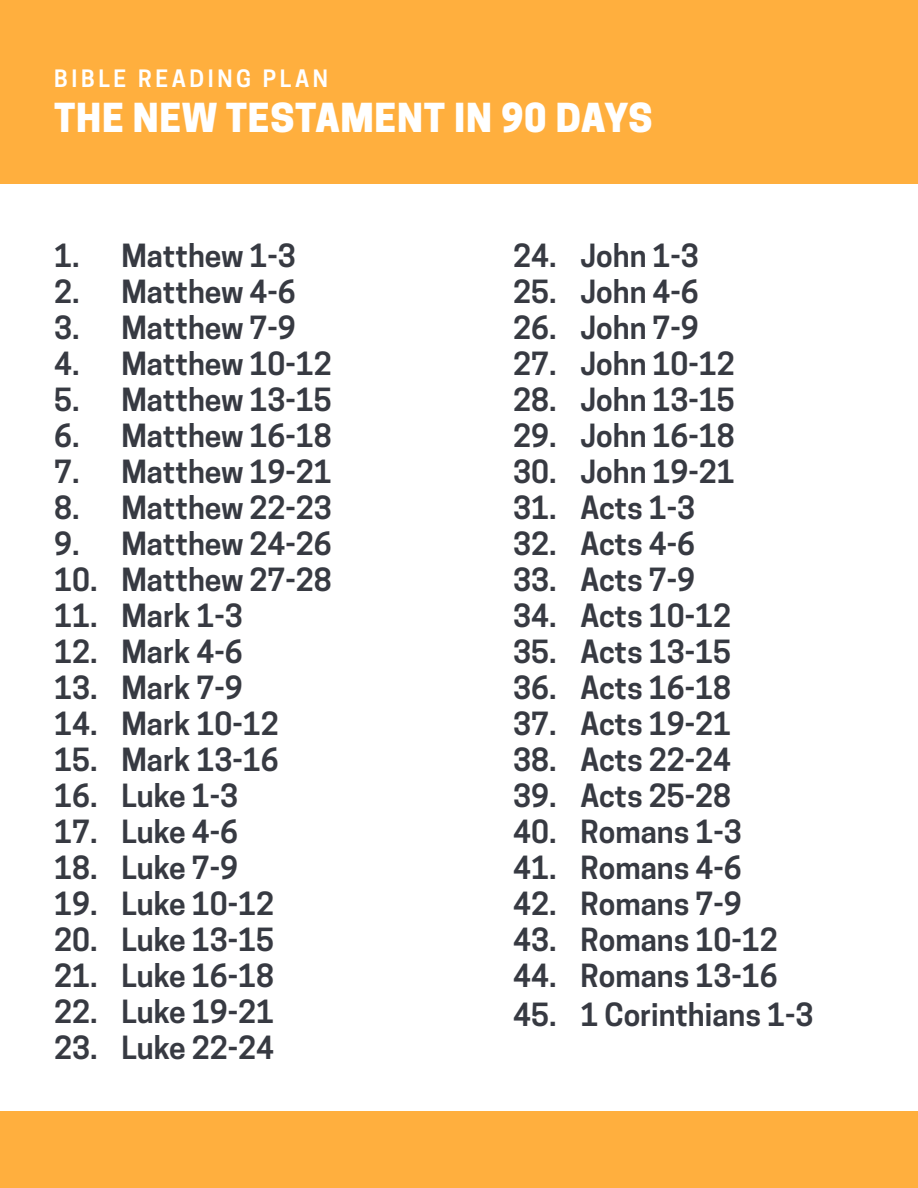
<style>
.page{position:relative;width:918px;height:1188px;background:#fff}
.page>*{position:absolute;margin:0;border:0;box-sizing:border-box;transform-origin:0 0}
.t1{font:800 37.5px "Cooper Hewitt";letter-spacing:.02em;color:#fff}
.t2{font:600 30px "Cooper Hewitt";color:#373a42}
.t3{font:600 22.5px "Cooper Hewitt";letter-spacing:.16em;color:#fff}
</style>
<div class="page">
<div style="left:0;top:0;width:918px;height:184px;background:#ffaf3e"></div>
<div style="left:0;top:1111px;width:918px;height:77px;background:#ffaf3e"></div>
<p class="t3" style="left:54px;top:65px;width:276px">BIBLE READING PLAN</p>
<p class="t1" style="left:54px;top:95px;width:600px">THE NEW TESTAMENT IN 90 DAYS</p>
<p class="t2" style="left:54px;top:238px;width:243px">1. Matthew 1-3</p>
<p class="t2" style="left:54px;top:274px;width:243px">2. Matthew 4-6</p>
<p class="t2" style="left:54px;top:310px;width:243px">3. Matthew 7-9</p>
<p class="t2" style="left:54px;top:346px;width:279px">4. Matthew 10-12</p>
<p class="t2" style="left:54px;top:382px;width:279px">5. Matthew 13-15</p>
<p class="t2" style="left:54px;top:418px;width:279px">6. Matthew 16-18</p>
<p class="t2" style="left:54px;top:454px;width:279px">7. Matthew 19-21</p>
<p class="t2" style="left:54px;top:490px;width:279px">8. Matthew 22-23</p>
<p class="t2" style="left:54px;top:526px;width:279px">9. Matthew 24-26</p>
<p class="t2" style="left:54px;top:562px;width:279px">10. Matthew 27-28</p>
<p class="t2" style="left:54px;top:598px;width:190px">11. Mark 1-3</p>
<p class="t2" style="left:54px;top:634px;width:190px">12. Mark 4-6</p>
<p class="t2" style="left:54px;top:670px;width:190px">13. Mark 7-9</p>
<p class="t2" style="left:54px;top:706px;width:226px">14. Mark 10-12</p>
<p class="t2" style="left:54px;top:742px;width:226px">15. Mark 13-16</p>
<p class="t2" style="left:54px;top:778px;width:186px">16. Luke 1-3</p>
<p class="t2" style="left:54px;top:814px;width:186px">17. Luke 4-6</p>
<p class="t2" style="left:54px;top:850px;width:186px">18. Luke 7-9</p>
<p class="t2" style="left:54px;top:886px;width:222px">19. Luke 10-12</p>
<p class="t2" style="left:54px;top:922px;width:222px">20. Luke 13-15</p>
<p class="t2" style="left:54px;top:958px;width:222px">21. Luke 16-18</p>
<p class="t2" style="left:54px;top:994px;width:222px">22. Luke 19-21</p>
<p class="t2" style="left:54px;top:1030px;width:222px">23. Luke 22-24</p>
<p class="t2" style="left:513px;top:238px;width:187px">24. John 1-3</p>
<p class="t2" style="left:513px;top:274px;width:187px">25. John 4-6</p>
<p class="t2" style="left:513px;top:310px;width:187px">26. John 7-9</p>
<p class="t2" style="left:513px;top:346px;width:223px">27. John 10-12</p>
<p class="t2" style="left:513px;top:382px;width:223px">28. John 13-15</p>
<p class="t2" style="left:513px;top:418px;width:223px">29. John 16-18</p>
<p class="t2" style="left:513px;top:454px;width:223px">30. John 19-21</p>
<p class="t2" style="left:513px;top:490px;width:184px">31. Acts 1-3</p>
<p class="t2" style="left:513px;top:526px;width:184px">32. Acts 4-6</p>
<p class="t2" style="left:513px;top:562px;width:184px">33. Acts 7-9</p>
<p class="t2" style="left:513px;top:598px;width:220px">34. Acts 10-12</p>
<p class="t2" style="left:513px;top:634px;width:220px">35. Acts 13-15</p>
<p class="t2" style="left:513px;top:670px;width:220px">36. Acts 16-18</p>
<p class="t2" style="left:513px;top:706px;width:220px">37. Acts 19-21</p>
<p class="t2" style="left:513px;top:742px;width:220px">38. Acts 22-24</p>
<p class="t2" style="left:513px;top:778px;width:220px">39. Acts 25-28</p>
<p class="t2" style="left:513px;top:814px;width:230px">40. Romans 1-3</p>
<p class="t2" style="left:513px;top:850px;width:230px">41. Romans 4-6</p>
<p class="t2" style="left:513px;top:886px;width:230px">42. Romans 7-9</p>
<p class="t2" style="left:513px;top:922px;width:266px">43. Romans 10-12</p>
<p class="t2" style="left:513px;top:958px;width:266px">44. Romans 13-16</p>
<p class="t2" style="left:513px;top:997px;width:302px">45. 1 Corinthians 1-3</p>
</div>
